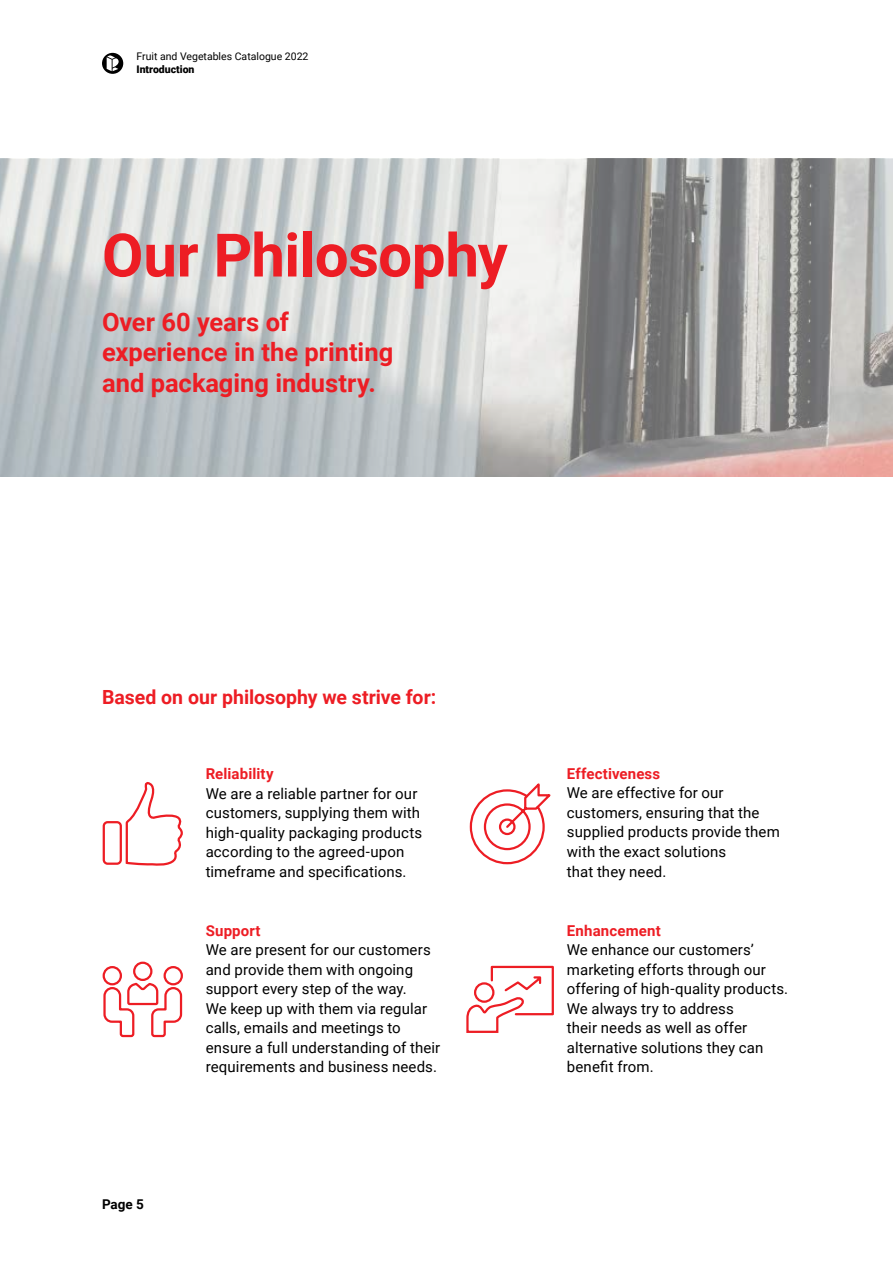
<style>
.page{position:relative;width:893px;height:1263px;background:#fff}
.page>*{position:absolute;margin:0;border:0;box-sizing:border-box;transform-origin:0 0}
.t1{font:700 60px "Roboto";letter-spacing:-.01em;color:#ed1d24}
.t2{font:700 25.5px/30.6px "Roboto";color:#ed1d24}
.t3{font:700 19.5px "Roboto";color:#ed1d24}
.t4{font:15px/19.5px "Roboto";letter-spacing:.005em;color:#000}
.t5{font:700 15px "Roboto";letter-spacing:.01em;color:#ed1d24}
.t6{font:700 13.5px "Roboto";color:#000}
.t7{font:10.5px "Roboto";color:#000}
.t8{font:900 10.5px "Roboto";color:#000}
</style>
<div class="page">
<svg style="left:102px;top:961px;width:81px;height:77px"></svg>
<svg style="left:102px;top:782px;width:81px;height:84px"></svg>
<svg style="left:466px;top:965px;width:88px;height:68px"></svg>
<svg style="left:469px;top:783px;width:82px;height:82px"></svg>
<img style="left:0;top:159px;width:893px;height:317px">
<svg style="left:102px;top:53px;width:21px;height:21px"></svg>
<p class="t7" style="left:137px;top:49px;width:173px">Fruit and Vegetables Catalogue 2022</p>
<p class="t8" style="left:137px;top:62px;width:59px">Introduction</p>
<h1 class="t1" style="left:102px;top:213px;width:407px">Our Philosophy</h1>
<h2 class="t2" style="left:102px;top:305px;width:293px">Over 60 years of experience in the printing and packaging industry.</h2>
<h3 class="t3" style="left:102px;top:683px;width:336px">Based on our philosophy we strive for:</h3>
<p class="t5" style="left:206px;top:764px;width:69px">Reliability</p>
<p class="t4" style="left:206px;top:783px;width:218px">We are a reliable partner for our customers, supplying them with high-quality packaging products according to the agreed-upon timeframe and specifications.</p>
<p class="t6" style="left:102px;top:1195px;width:43px">Page 5</p>
<p class="t5" style="left:206px;top:920px;width:56px">Support</p>
<p class="t4" style="left:206px;top:939px;width:236px">We are present for our customers and provide them with ongoing support every step of the way.<br>We keep up with them via regular calls, emails and meetings to ensure a full understanding of their requirements and business needs.</p>
<p class="t5" style="left:567px;top:763px;width:95px">Effectiveness</p>
<p class="t4" style="left:567px;top:783px;width:214px">We are effective for our customers, ensuring that the supplied products provide them with the exact solutions<br>that they need.</p>
<p class="t5" style="left:567px;top:920px;width:95px">Enhancement</p>
<p class="t4" style="left:567px;top:939px;width:223px">We enhance our customers’ marketing efforts through our offering of high-quality products.<br>We always try to address<br>their needs as well as offer alternative solutions they can benefit from.</p>
</div>
